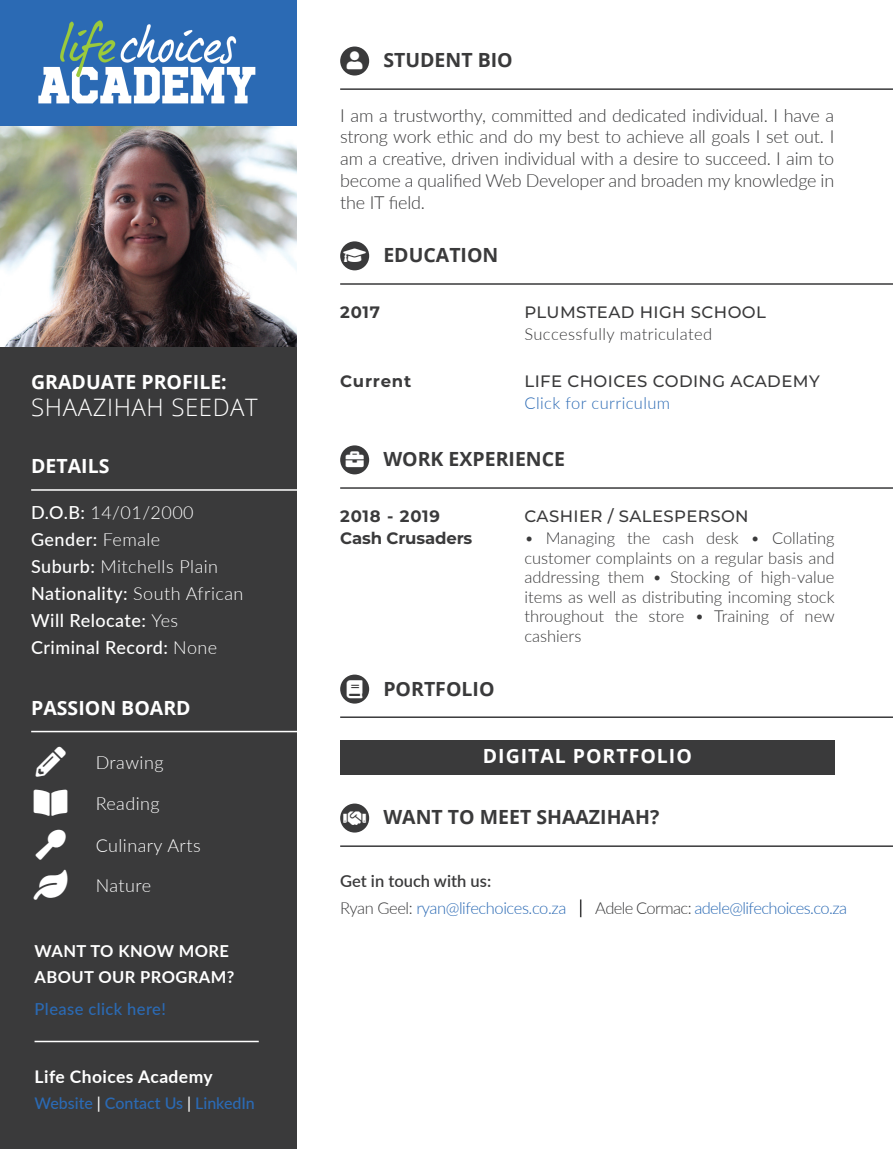
<style>
.page{position:relative;width:893px;height:1149px;background:#fff}
.page>*{position:absolute;margin:0;border:0;box-sizing:border-box;transform-origin:0 0}
.t1{font:30px "Font Awesome 5 Free Solid";color:#fff}
.t2{font:300 24px "Open Sans";letter-spacing:.025em;color:#fff}
.t3{font:700 19.5px "Open Sans";color:#3a3a3b}
.t4{font:700 19.5px "Open Sans";color:#fff}
.t5{font:700 19.5px "Open Sans";letter-spacing:.05em;color:#fff}
.t6{font:300 18px/21.8px "Lato";letter-spacing:-.01em;color:#3a3a3b;text-align:justify}
.t7{font:500 18px/27px "Lato";letter-spacing:.025em;color:#fff}
.t8{font:300 18px "Lato";letter-spacing:.025em;color:#fff}
.t9{font:700 17.4px "Lato";letter-spacing:.025em;color:#fff}
.t10{font:300 16.5px/19.5px "Lato";color:#3a3a3b;text-align:justify}
.t11{font:300 16.5px/27px "Lato";letter-spacing:-.035em;color:#2b6ab4}
.t12{font:500 16.5px "Montserrat";letter-spacing:.025em;color:#3a3a3b}
.t13{font:700 16.5px/26.2px "Lato";letter-spacing:.025em;color:#fff}
.t14{font:300 16.5px "Lato";letter-spacing:.025em;color:#3a3a3b}
.t15{font:700 16.5px "Montserrat";letter-spacing:.04em;color:#3a3a3b}
.t16{font:300 16.5px "Lato";letter-spacing:.025em;color:#2b6ab4}
.t17{font:500 16.5px "Lato";letter-spacing:.025em;color:#2b6ab4}
.t18{font:700 16.5px "Montserrat";letter-spacing:-.01em;color:#3a3a3b}
.t19{font:500 16.05px "Lato";color:#2b6ab4}
.s1{font-weight:300}
.s2{color:#fff}
.s3{font-weight:600;color:#3a3a3b}
.s4{color:#3a3a3b}
</style>
<div class="page">
<div style="left:0;top:346px;width:297px;height:802px;background:#3a3a3b"></div>
<img style="left:0;top:0;width:297px;height:346px">
<hr style="left:31px;top:489px;width:267px;height:1px;background:#fff">
<hr style="left:340px;top:88px;width:553px;height:2px;background:#3a3a3b">
<hr style="left:340px;top:283px;width:553px;height:2px;background:#3a3a3b">
<hr style="left:340px;top:487px;width:553px;height:1px;background:#3a3a3b">
<hr style="left:340px;top:716px;width:553px;height:1px;background:#3a3a3b">
<hr style="left:340px;top:845px;width:553px;height:1px;background:#3a3a3b">
<hr style="left:31px;top:730px;width:267px;height:2px;background:#fff">
<div style="left:340px;top:46px;width:29px;height:29px;background:#3a3a3b;border-radius:50%"></div>
<div style="left:340px;top:241px;width:29px;height:29px;background:#3a3a3b;border-radius:50%"></div>
<div style="left:340px;top:445px;width:29px;height:29px;background:#3a3a3b;border-radius:50%"></div>
<div style="left:340px;top:674px;width:29px;height:29px;background:#3a3a3b;border-radius:50%"></div>
<div style="left:340px;top:803px;width:29px;height:29px;background:#3a3a3b;border-radius:50%"></div>
<div style="left:340px;top:739px;width:494px;height:35px;background:#3a3a3b"></div>
<svg style="left:580px;top:899px;width:1px;height:17px"></svg>
<hr style="left:35px;top:1040px;width:224px;height:1px;background:#fff">
<p class="t4" style="left:31px;top:368px;width:197px">GRADUATE PROFILE:</p>
<h2 class="t2" style="left:31px;top:391px;width:228px">SHAAZIHAH SEEDAT</h2>
<p class="t4" style="left:31px;top:452px;width:80px">DETAILS</p>
<p class="t7" style="left:31px;top:498px;width:214px">D.O.B: <span class="s1">14/01/2000<br></span>Gender: <span class="s1">Female<br></span>Suburb: <span class="s1">Mitchells Plain<br></span>Nationality: <span class="s1">South African<br></span>Will Relocate: <span class="s1">Yes<br></span>Criminal Record: <span class="s1">None</span></p>
<p class="t4" style="left:31px;top:693px;width:161px">PASSION BOARD</p>
<h1 class="t1" style="left:34px;top:869px;width:35px">●</h1>
<p class="t8" style="left:96px;top:749px;width:69px">Drawing</p>
<p class="t8" style="left:96px;top:791px;width:66px">Reading</p>
<p class="t8" style="left:96px;top:832px;width:106px">Culinary Arts</p>
<p class="t8" style="left:96px;top:872px;width:57px">Nature</p>
<p class="t13" style="left:35px;top:936px;width:201px">WANT TO KNOW MORE<br>ABOUT OUR PROGRAM?</p>
<p class="t17" style="left:35px;top:997px;width:133px">Please click here!</p>
<p class="t9" style="left:35px;top:1063px;width:180px">Life Choices Academy</p>
<p class="t19" style="left:35px;top:1091px;width:222px">Website <span class="s2">|</span> Contact Us <span class="s2">|</span> LinkedIn</p>
<p class="t3" style="left:383px;top:47px;width:131px">STUDENT BIO</p>
<p class="t6" style="left:340px;top:103px;width:496px">I am a trustworthy, committed and dedicated individual. I have a strong work ethic and do my best to achieve all goals I set out. I am a creative, driven individual with a desire to succeed. I aim to become a qualified Web Developer and broaden my knowledge in the IT field.</p>
<p class="t3" style="left:383px;top:241px;width:117px">EDUCATION</p>
<p class="t15" style="left:340px;top:300px;width:41px">2017</p>
<p class="t15" style="left:340px;top:368px;width:73px">Current</p>
<p class="t12" style="left:524px;top:300px;width:243px">PLUMSTEAD HIGH SCHOOL</p>
<p class="t14" style="left:524px;top:323px;width:189px">Successfully matriculated</p>
<p class="t12" style="left:524px;top:369px;width:297px">LIFE CHOICES CODING ACADEMY</p>
<p class="t16" style="left:524px;top:391px;width:147px">Click for curriculum</p>
<p class="t3" style="left:383px;top:445px;width:183px">WORK EXPERIENCE</p>
<p class="t15" style="left:340px;top:504px;width:101px">2018 - 2019</p>
<p class="t12" style="left:524px;top:504px;width:226px">CASHIER / SALESPERSON</p>
<p class="t18" style="left:340px;top:525px;width:134px">Cash Crusaders</p>
<p class="t10" style="left:524px;top:528px;width:312px">• Managing the cash desk • Collating customer complaints on a regular basis and addressing them • Stocking of high-value items as well as distributing incoming stock throughout the store • Training of new cashiers</p>
<p class="t3" style="left:383px;top:674px;width:113px">PORTFOLIO</p>
<p class="t5" style="left:483px;top:741px;width:211px">DIGITAL PORTFOLIO</p>
<p class="t3" style="left:383px;top:803px;width:277px">WANT TO MEET SHAAZIHAH?</p>
<p class="t11" style="left:340px;top:866px;width:228px"><span class="s3">Get in touch with us:<br></span><span class="s4">Ryan Geel:</span> ryan@lifechoices.co.za</p>
<p class="t11" style="left:595px;top:893px;width:253px"><span class="s4">Adele Cormac:</span> adele@lifechoices.co.za</p>
</div>
